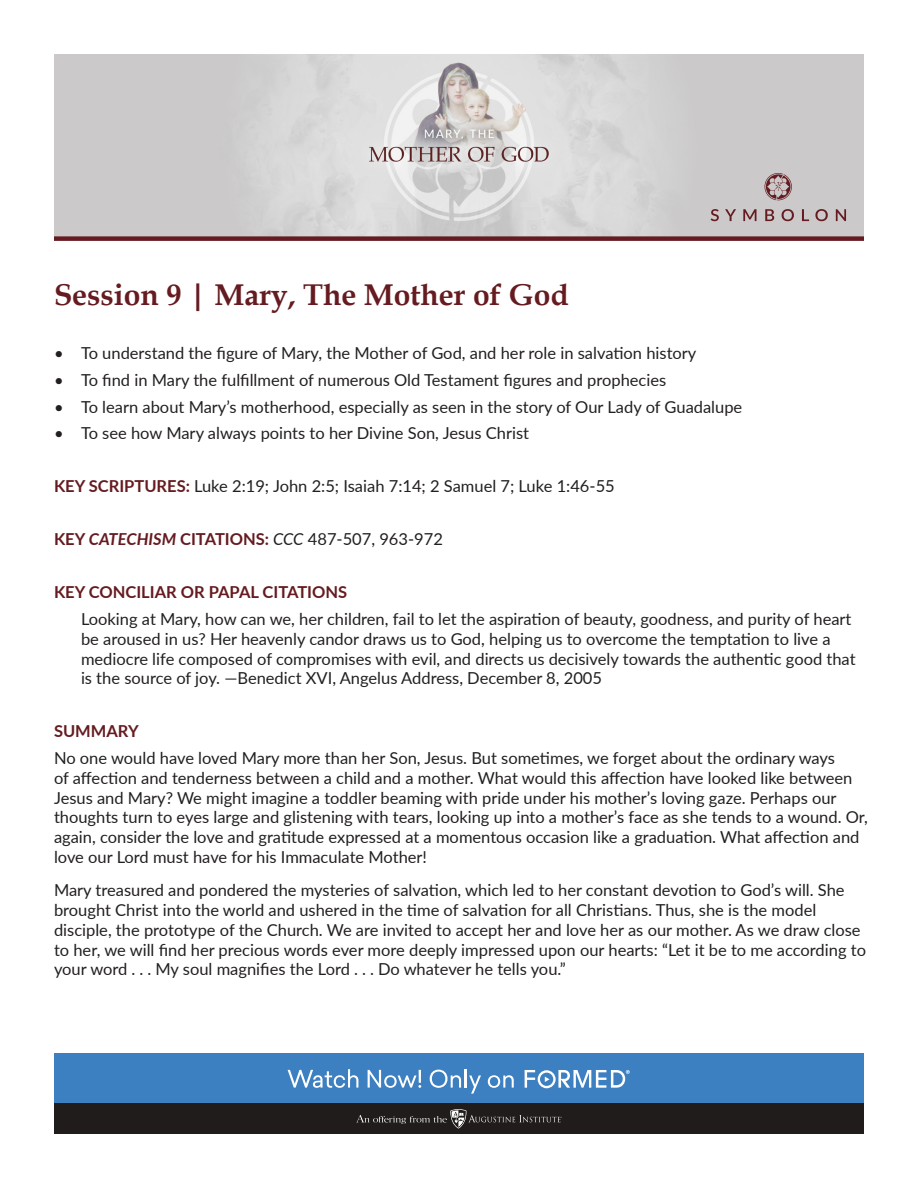
<style>
.page{position:relative;width:918px;height:1188px;background:#fff}
.page>*{position:absolute;margin:0;border:0;box-sizing:border-box;transform-origin:0 0}
.t1{font:700 30px "Book Antiqua";color:#651b20}
.t2{font:16.5px/19.8px "Lato";color:#231f20}
.t3{font:700 16.5px "Lato";color:#651b20}
.s1{font-weight:700;color:#651b20}
.s2{font-weight:700;font-style:italic;color:#651b20}
.s3{font-style:italic}
</style>
<div class="page">
<div style="left:54px;top:1054px;width:810px;height:50px;background:#3d80c2"></div>
<svg style="left:525px;top:1070px;width:105px;height:18px"></svg>
<svg style="left:288px;top:1069px;width:70px;height:19px"></svg>
<svg style="left:368px;top:1070px;width:53px;height:18px"></svg>
<svg style="left:430px;top:1069px;width:51px;height:25px"></svg>
<svg style="left:488px;top:1075px;width:26px;height:13px"></svg>
<div style="left:54px;top:1104px;width:810px;height:30px;background:#211c1c"></div>
<svg style="left:356px;top:1109px;width:206px;height:20px"></svg>
<div style="left:54px;top:54px;width:810px;height:182px;background:#cbc9c9"></div>
<img style="left:249px;top:54px;width:411px;height:182px">
<div style="left:54px;top:236px;width:810px;height:5px;background:#651b20"></div>
<svg style="left:711px;top:209px;width:8px;height:12px"></svg>
<svg style="left:725px;top:209px;width:11px;height:12px"></svg>
<svg style="left:743px;top:209px;width:13px;height:12px"></svg>
<svg style="left:765px;top:209px;width:9px;height:12px"></svg>
<svg style="left:782px;top:209px;width:12px;height:12px"></svg>
<svg style="left:802px;top:209px;width:7px;height:12px"></svg>
<svg style="left:815px;top:209px;width:13px;height:12px"></svg>
<svg style="left:836px;top:209px;width:10px;height:12px"></svg>
<svg style="left:765px;top:173px;width:27px;height:27px"></svg>
<p class="t1" style="left:54px;top:277px;width:516px">Session 9 | Mary, The Mother of God</p>
<p class="t2" style="left:54px;top:343px;width:644px">• To understand the figure of Mary, the Mother of God, and her role in salvation history</p>
<p class="t2" style="left:54px;top:369px;width:614px">• To find in Mary the fulfillment of numerous Old Testament figures and prophecies</p>
<p class="t2" style="left:54px;top:396px;width:690px">• To learn about Mary’s motherhood, especially as seen in the story of Our Lady of Guadalupe</p>
<p class="t2" style="left:54px;top:422px;width:477px">• To see how Mary always points to her Divine Son, Jesus Christ</p>
<p class="t2" style="left:54px;top:476px;width:562px"><span class="s1">KEY SCRIPTURES:</span> Luke 2:19; John 2:5; Isaiah 7:14; 2 Samuel 7; Luke 1:46-55</p>
<p class="t2" style="left:54px;top:529px;width:390px"><span class="s1">KEY</span> <span class="s2">CATECHISM</span> <span class="s1">CITATIONS:</span> <span class="s3">CCC</span> 487-507, 963-972</p>
<p class="t3" style="left:54px;top:580px;width:295px">KEY CONCILIAR OR PAPAL CITATIONS</p>
<p class="t2" style="left:81px;top:608px;width:776px">Looking at Mary, how can we, her children, fail to let the aspiration of beauty, goodness, and purity of heart be aroused in us? Her heavenly candor draws us to God, helping us to overcome the temptation to live a mediocre life composed of compromises with evil, and directs us decisively towards the authentic good that is the source of joy. —Benedict XVI, Angelus Address, December 8, 2005</p>
<p class="t3" style="left:54px;top:719px;width:86px">SUMMARY</p>
<p class="t2" style="left:54px;top:747px;width:815px">No one would have loved Mary more than her Son, Jesus. But sometimes, we forget about the ordinary ways<br>of affection and tenderness between a child and a mother. What would this affection have looked like between Jesus and Mary? We might imagine a toddler beaming with pride under his mother’s loving gaze. Perhaps our thoughts turn to eyes large and glistening with tears, looking up into a mother’s face as she tends to a wound. Or, again, consider the love and gratitude expressed at a momentous occasion like a graduation. What affection and love our Lord must have for his Immaculate Mother!</p>
<p class="t2" style="left:54px;top:880px;width:814px">Mary treasured and pondered the mysteries of salvation, which led to her constant devotion to God’s will. She brought Christ into the world and ushered in the time of salvation for all Christians. Thus, she is the model disciple, the prototype of the Church. We are invited to accept her and love her as our mother. As we draw close to her, we will find her precious words ever more deeply impressed upon our hearts: “Let it be to me according to your word . . . My soul magnifies the Lord . . . Do whatever he tells you.”</p>
</div>
